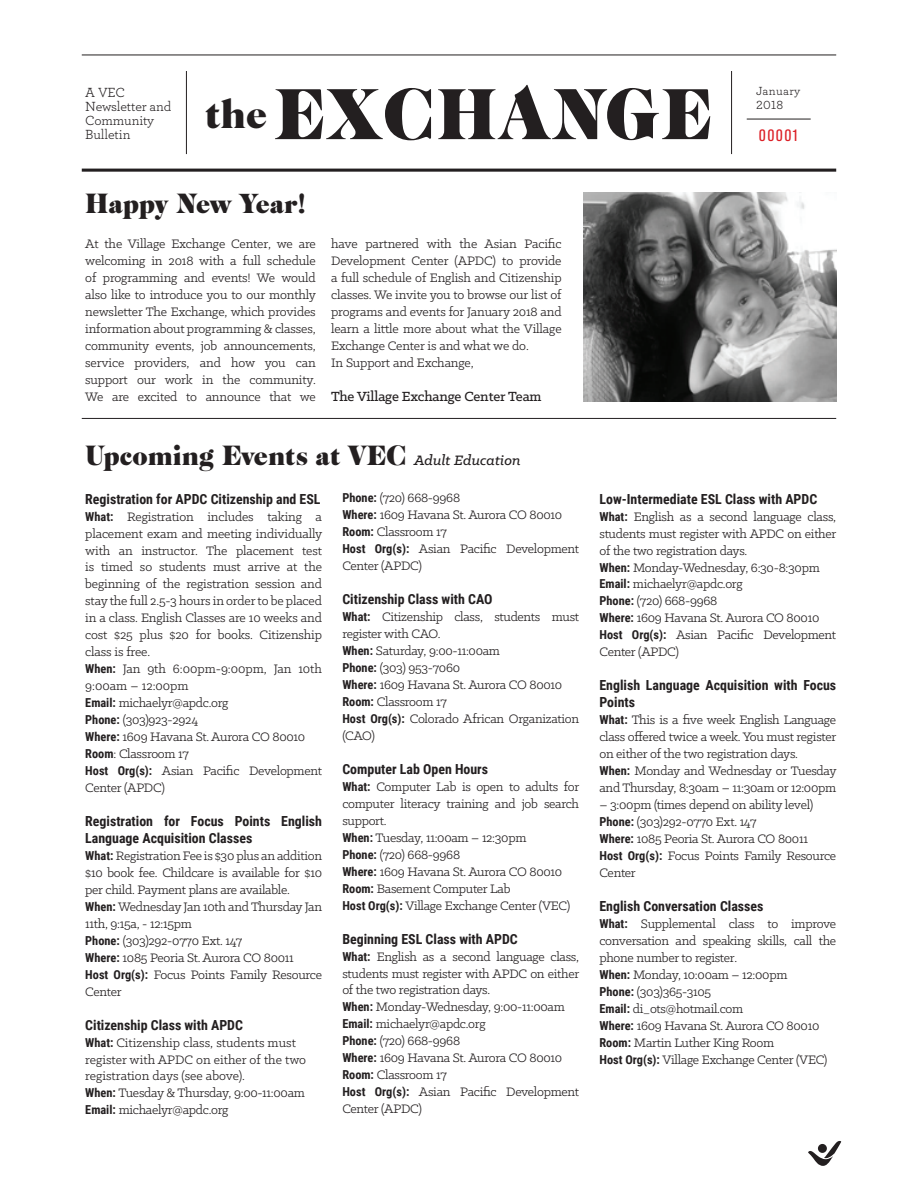
<style>
.page{position:relative;width:918px;height:1188px;background:#fff}
.page>*{position:absolute;margin:0;border:0;box-sizing:border-box;transform-origin:0 0}
.t1{font:75.6px "Cabernet JF";letter-spacing:.015em;color:#231f20}
.t2{font:29.25px "Cabernet JF";color:#231f20}
.t3{font:condensed 16.35px "Akzidenz Grotesk BE";letter-spacing:.09em;color:#dc1f26}
.t4{font:500 15px "Klinic Slab";letter-spacing:-.01em;color:#231f20}
.t5{font:13.95px/17px "Klinic Slab";letter-spacing:-.02em;color:#231f20}
.t6{font:700 13.95px/17px "Roboto Condensed";color:#231f20}
.t7{font:13.95px/17px "Klinic Slab";color:#231f20}
.t8{font:13.95px/14px "Archer Pro";letter-spacing:-.01em;color:#231f20}
.t9{font:12.3px/14px "Archer Pro";letter-spacing:.025em;color:#231f20}
.s1{font-size:28.95px}
.s2{font-family:"Klinic Slab";font-weight:500;font-style:italic;font-size:15.45px}
.s3{font-family:"Roboto Condensed";font-weight:700;font-size:12.3px}
</style>
<div class="page">
<hr style="left:82px;top:169px;width:754px;height:3px;background:#231f20">
<hr style="left:82px;top:55px;width:754px;height:1px;background:#231f20">
<hr style="left:186px;top:71px;width:1px;height:83px;background:#231f20">
<hr style="left:731px;top:71px;width:1px;height:83px;background:#231f20">
<hr style="left:747px;top:119px;width:64px;height:1px;background:#231f20">
<hr style="left:82px;top:418px;width:754px;height:1px;background:#231f20">
<svg style="left:808px;top:1141px;width:33px;height:25px"></svg>
<div style="left:818px;top:1144px;width:9px;height:9px;background:#231f20;border-radius:50%"></div>
<img style="left:583px;top:193px;width:253px;height:209px">
<p class="t8" style="left:85px;top:85px;width:87px">A VEC<br>Newsletter and<br>Community<br>Bulletin</p>
<h1 class="t1" style="left:205px;top:68px;width:509px"><sup>the</sup>EXCHANGE</h1>
<h2 class="t2" style="left:85px;top:185px;width:222px">Happy New <span class="s1">Year!</span></h2>
<p class="t5" style="left:85px;top:235px;width:232px;text-align:justify">At the Village Exchange Center, we are welcoming in 2018 with a full schedule of programming and events! We would also like to introduce you to our monthly newsletter The Exchange, which provides information about programming &amp; classes, community events, job announcements, service providers, and how you can support our work in the community.<br>We are excited to announce that we</p>
<p class="t5" style="left:331px;top:235px;width:232px">have partnered with the Asian Pacific Development Center (APDC) to provide a full schedule of English and Citizenship classes. We invite you to browse our list of programs and events for January 2018 and learn a little more about what the Village Exchange Center is and what we do.<br>In Support and Exchange,</p>
<p class="t4" style="left:331px;top:387px;width:212px">The Village Exchange Center Team</p>
<h2 class="t2" style="left:85px;top:437px;width:437px">Upcoming Events at VEC <span class="s2">Adult Education</span></h2>
<p class="t9" style="left:756px;top:83px;width:46px">January<br>2018</p>
<p class="t3" style="left:759px;top:127px;width:41px">OOOO1</p>
<p class="t6" style="left:85px;top:490px;width:237px">Registration for APDC Citizenship and ESL</p>
<p class="t5" style="left:85px;top:507px;width:239px"><span class="s3">What:</span> Registration includes taking a placement exam and meeting individually with an instructor. The placement test is timed so students must arrive at the beginning of the registration session and stay the full 2.5-3 hours in order to be placed in a class. English Classes are 10 weeks and cost $25 plus $20 for books. Citizenship class is free.<br><span class="s3">When:</span> Jan 9th 6:00pm-9:00pm, Jan 10th<br>9:00am – 12:00pm<br><span class="s3">Email:</span> michaelyr@apdc.org<br><span class="s3">Phone:</span> (303)923-2924<br><span class="s3">Where:</span> 1609 Havana St. Aurora CO 80010<br><span class="s3">Room</span>: Classroom 17<br><span class="s3">Host Org(s):</span> Asian Pacific Development<br>Center (APDC)</p>
<p class="t6" style="left:85px;top:812px;width:238px">Registration for Focus Points English<br>Language Acquisition Classes</p>
<p class="t5" style="left:85px;top:847px;width:238px"><span class="s3">What:</span> Registration Fee is $30 plus an addition $10 book fee. Childcare is available for $10 per child. Payment plans are available.<br><span class="s3">When:</span> Wednesday Jan 10th and Thursday Jan 11th, 9:15a, - 12:15pm<br><span class="s3">Phone:</span> (303)292-0770 Ext. 147<br><span class="s3">Where:</span> 1085 Peoria St. Aurora CO 80011<br><span class="s3">Host Org(s):</span> Focus Points Family Resource Center</p>
<p class="t6" style="left:85px;top:1016px;width:159px">Citizenship Class with APDC</p>
<p class="t7" style="left:85px;top:1033px;width:222px"><span class="s3">What:</span> Citizenship class, students must register with APDC on either of the two registration days (see above).<br><span class="s3">When:</span> Tuesday &amp; Thursday, 9:00-11:00am <span class="s3">Email:</span> michaelyr@apdc.org</p>
<p class="t5" style="left:342px;top:489px;width:238px"><span class="s3">Phone:</span> (720) 668-9968<br><span class="s3">Where:</span> 1609 Havana St. Aurora CO 80010<br><span class="s3">Room:</span> Classroom 17<br><span class="s3">Host Org(s):</span> Asian Pacific Development<br>Center (APDC)</p>
<p class="t6" style="left:342px;top:590px;width:152px">Citizenship Class with CAO</p>
<p class="t5" style="left:342px;top:608px;width:238px"><span class="s3">What:</span> Citizenship class, students must register with CAO.<br><span class="s3">When:</span> Saturday, 9:00-11:00am<br><span class="s3">Phone:</span> (303) 953-7060<br><span class="s3">Where:</span> 1609 Havana St. Aurora CO 80010<br><span class="s3">Room:</span> Classroom 17<br><span class="s3">Host Org(s):</span> Colorado African Organization (CAO)</p>
<p class="t6" style="left:342px;top:760px;width:147px">Computer Lab Open Hours</p>
<p class="t5" style="left:342px;top:778px;width:238px"><span class="s3">What:</span> Computer Lab is open to adults for computer literacy training and job search support.<br><span class="s3">When:</span> Tuesday, 11:00am – 12:30pm<br><span class="s3">Phone:</span> (720) 668-9968<br><span class="s3">Where:</span> 1609 Havana St. Aurora CO 80010<br><span class="s3">Room:</span> Basement Computer Lab<br><span class="s3">Host Org(s):</span> Village Exchange Center (VEC)</p>
<p class="t6" style="left:342px;top:930px;width:177px">Beginning ESL Class with APDC</p>
<p class="t5" style="left:342px;top:947px;width:238px"><span class="s3">What:</span> English as a second language class, students must register with APDC on either of the two registration days.<br><span class="s3">When:</span> Monday-Wednesday, 9:00-11:00am<br><span class="s3">Email:</span> michaelyr@apdc.org<br><span class="s3">Phone:</span> (720) 668-9968<br><span class="s3">Where:</span> 1609 Havana St. Aurora CO 80010<br><span class="s3">Room:</span> Classroom 17<br><span class="s3">Host Org(s):</span> Asian Pacific Development<br>Center (APDC)</p>
<p class="t6" style="left:599px;top:490px;width:219px">Low-Intermediate ESL Class with APDC</p>
<p class="t5" style="left:599px;top:507px;width:238px"><span class="s3">What:</span> English as a second language class, students must register with APDC on either of the two registration days.<br><span class="s3">When:</span> Monday-Wednesday, 6:30-8:30pm<br><span class="s3">Email:</span> michaelyr@apdc.org<br><span class="s3">Phone:</span> (720) 668-9968<br><span class="s3">Where:</span> 1609 Havana St. Aurora CO 80010<br><span class="s3">Host Org(s):</span> Asian Pacific Development<br>Center (APDC)</p>
<p class="t6" style="left:599px;top:676px;width:238px">English Language Acquisition with Focus<br>Points</p>
<p class="t5" style="left:599px;top:711px;width:239px"><span class="s3">What:</span> This is a five week English Language class offered twice a week. You must register on either of the two registration days.<br><span class="s3">When:</span> Monday and Wednesday or Tuesday and Thursday, 8:30am – 11:30am or 12:00pm</p>
<p class="t5" style="left:599px;top:796px;width:238px">– 3:00pm (times depend on ability level)<br><span class="s3">Phone:</span> (303)292-0770 Ext. 147<br><span class="s3">Where:</span> 1085 Peoria St. Aurora CO 80011<br><span class="s3">Host Org(s):</span> Focus Points Family Resource<br>Center</p>
<p class="t6" style="left:599px;top:897px;width:166px">English Conversation Classes</p>
<p class="t5" style="left:599px;top:915px;width:238px"><span class="s3">What:</span> Supplemental class to improve conversation and speaking skills, call the phone number to register.<br><span class="s3">When:</span> Monday, 10:00am – 12:00pm<br><span class="s3">Phone:</span> (303)365-3105<br><span class="s3">Email:</span> di_ots@hotmail.com<br><span class="s3">Where:</span> 1609 Havana St. Aurora CO 80010<br><span class="s3">Room:</span> Martin Luther King Room<br><span class="s3">Host Org(s):</span> Village Exchange Center (VEC)</p>
</div>
